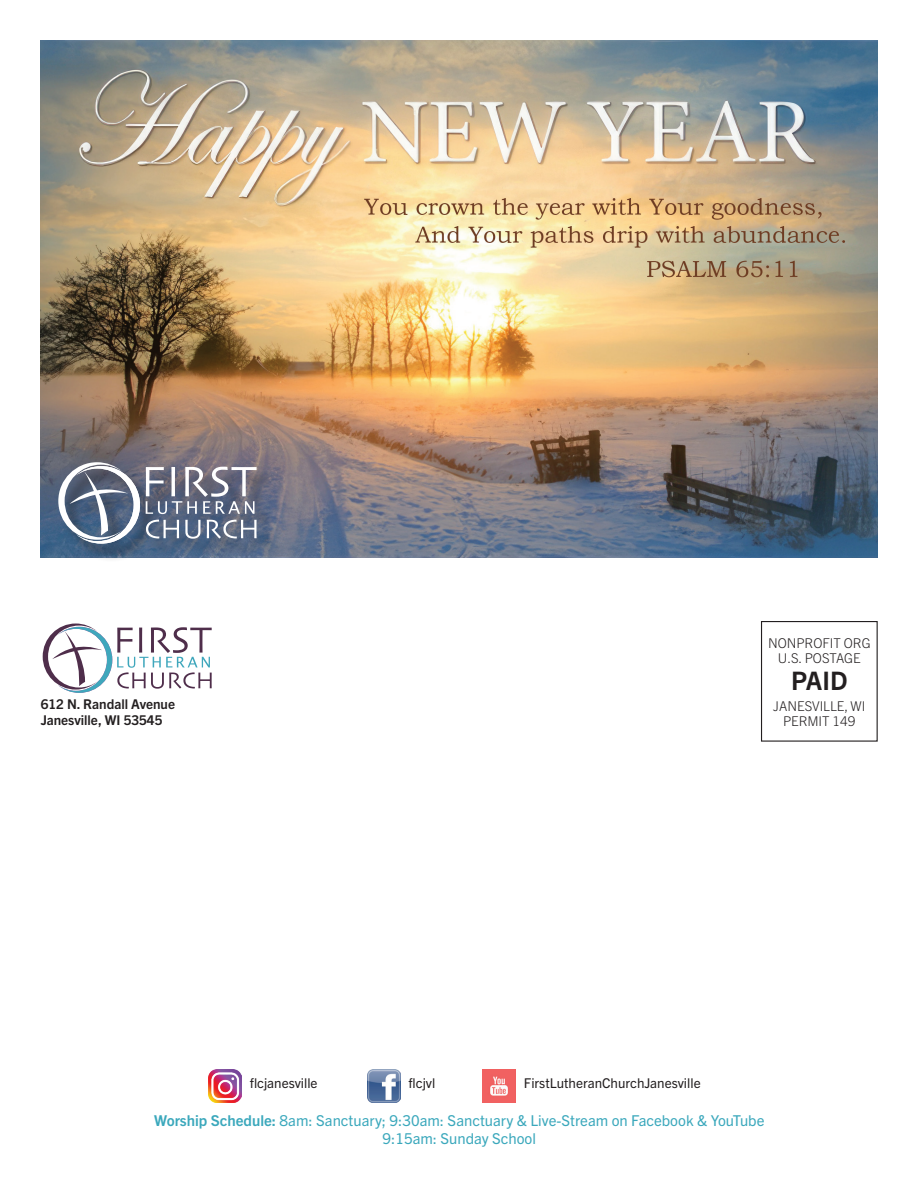
<style>
.page{position:relative;width:918px;height:1188px;background:#fff}
.page>*{position:absolute;margin:0;border:0;box-sizing:border-box;transform-origin:0 0}
.t1{font:700 25.5px "Trade Gothic Next LT Pro";color:#231f20}
.t2{font:15px/18px "Trade Gothic Next LT Pro";color:#3ba8bc;text-align:center}
.t3{font:13.5px "Trade Gothic Next LT Pro";color:#231f20}
.t4{font:300 13.5px/15px "Trade Gothic Next LT Pro";color:#231f20;text-align:center}
.t5{font:700 13.5px/16.2px "Trade Gothic Next LT Pro";color:#231f20}
.s1{font-weight:700}
</style>
<div class="page">
<svg style="left:43px;top:624px;width:169px;height:69px"></svg>
<div style="left:761px;top:621px;width:117px;height:121px;border:1px solid #231f20"></div>
<img style="left:209px;top:1070px;width:33px;height:33px">
<img style="left:367px;top:1070px;width:33px;height:33px">
<img style="left:483px;top:1070px;width:33px;height:33px">
<img style="left:40px;top:40px;width:838px;height:517px">
<div style="left:60px;top:464px;width:215px;height:99px;background:#231f20;opacity:.5"></div>
<svg style="left:58px;top:462px;width:82px;height:82px"></svg>
<svg style="left:146px;top:520px;width:33px;height:18px"></svg>
<svg style="left:185px;top:520px;width:16px;height:19px"></svg>
<svg style="left:207px;top:520px;width:50px;height:19px"></svg>
<svg style="left:146px;top:467px;width:111px;height:47px"></svg>
<p class="t5" style="left:41px;top:695px;width:136px">612 N. Randall Avenue<br>Janesville, WI 53545</p>
<p class="t4" style="left:768px;top:634px;width:104px">NONPROFIT ORG<br>U.S. POSTAGE</p>
<h1 class="t1" style="left:791px;top:663px;width:58px">PAID</h1>
<p class="t4" style="left:773px;top:697px;width:94px">JANESVILLE, WI<br>PERMIT 149</p>
<p class="t3" style="left:250px;top:1074px;width:69px">flcjanesville</p>
<p class="t3" style="left:409px;top:1074px;width:28px">flcjvl</p>
<p class="t3" style="left:524px;top:1074px;width:178px">FirstLutheranChurchJanesville</p>
<p class="t2" style="left:154px;top:1110px;width:612px"><span class="s1">Worship Schedule:</span> 8am: Sanctuary; 9:30am: Sanctuary &amp; Live-Stream on Facebook &amp; YouTube<br>9:15am: Sunday School</p>
</div>
